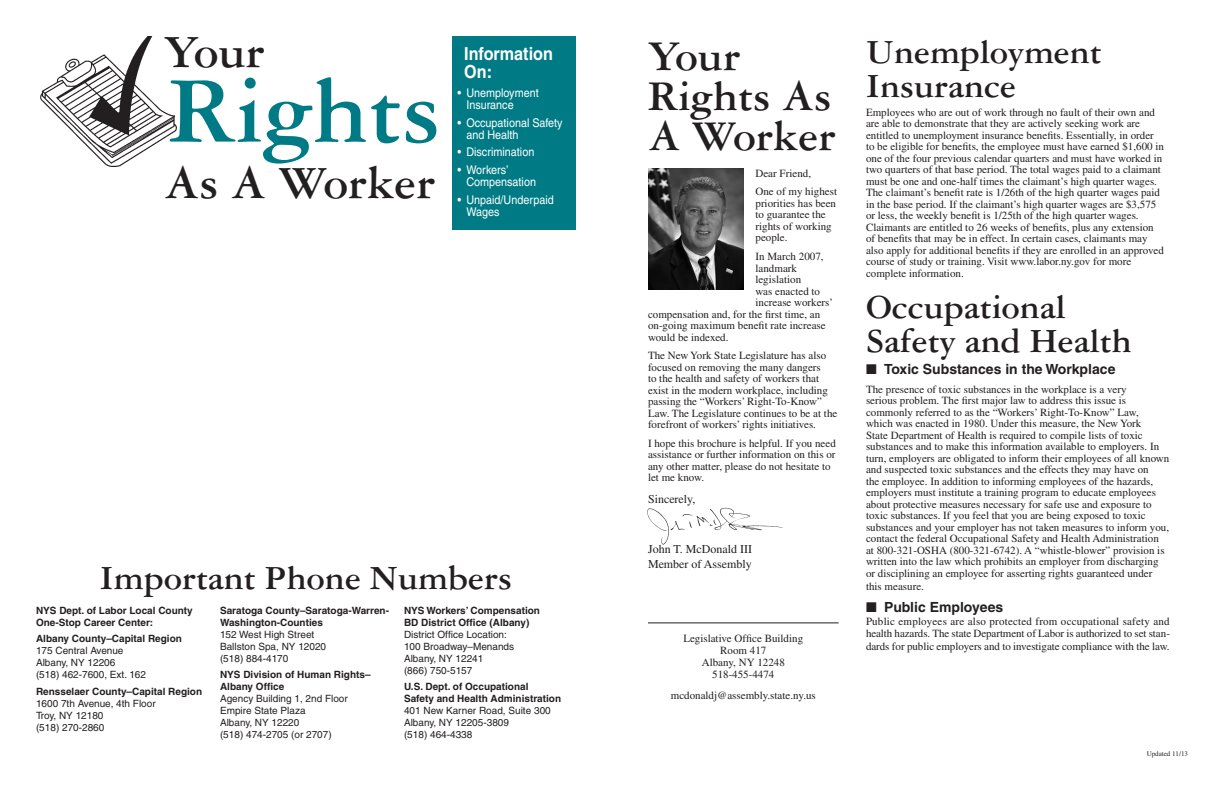
<style>
.page{position:relative;width:1224px;height:792px;background:#fff}
.page>*{position:absolute;margin:0;border:0;box-sizing:border-box;transform-origin:0 0}
.t1{font:700 100px "Garamond Three";color:#007b85}
.t2{font:700 49px "Garamond Three";color:#231f20}
.t3{font:700 45px/40px "Garamond Three";color:#231f20}
.t4{font:700 36px/34px "Garamond Three";color:#231f20}
.t5{font:700 18px/18px "Helvetica";color:#fff;scale:.9 1}
.t6{font:700 14px "Helvetica";color:#231f20}
.t7{font:12px/12px "Helvetica";color:#fff;scale:.9 1}
.t8{font:12px "Times";color:#231f20}
.Body{font:11px/11.5px "Times";color:#231f20}
.Important_numbers_bo{font:10px "Helvetica";color:#231f20}
.Important_numbers_bo-2{font:700 10px/12px "Helvetica";color:#231f20}
.Important_numbers_he{font:700 10px/12px "Helvetica";color:#231f20}
.t9{font:7px "Times";color:#231f20}
</style>
<div class="page">
<img style="left:41px;top:36px;width:135px;height:131px">
<div style="left:452px;top:36px;width:124px;height:193px;background:#007b85"></div>
<hr style="left:648px;top:622px;width:191px;height:1px;background:#231f20">
<img style="left:647px;top:507px;width:136px;height:38px">
<img style="left:648px;top:168px;width:96px;height:121px">
<p class="t2" style="left:164px;top:25px;width:102px">Your</p>
<p class="t1" style="left:169px;top:56px;width:274px">Rights</p>
<p class="t2" style="left:164px;top:156px;width:273px">As A Worker</p>
<p class="t5" style="left:464px;top:45px;width:100px">Information<br>On:</p>
<p class="t7" style="left:466px;top:87px;width:82px;text-indent:-9px">• Unemployment<br>Insurance</p>
<p class="t7" style="left:466px;top:116px;width:109px;text-indent:-9px">• Occupational Safety and Health</p>
<p class="t7" style="left:457px;top:146px;width:87px">• Discrimination</p>
<p class="t7" style="left:466px;top:164px;width:79px;text-indent:-9px">• Workers’<br>Compensation</p>
<p class="t7" style="left:466px;top:194px;width:99px;text-indent:-9px">• Unpaid/Underpaid<br>Wages</p>
<p class="t4" style="left:100px;top:561px;width:414px">Important Phone Numbers</p>
<p class="Important_numbers_he" style="left:36px;top:604px;width:158px">NYS Dept. of Labor Local County<br>One-Stop Career Center:</p>
<p class="Important_numbers_bo-2" style="left:36px;top:633px;width:147px">Albany County–Capital Region</p>
<p class="Important_numbers_bo" style="left:36px;top:645px;width:89px">175 Central Avenue</p>
<p class="Important_numbers_bo" style="left:36px;top:657px;width:81px">Albany, NY 12206</p>
<p class="Important_numbers_bo" style="left:36px;top:669px;width:112px">(518) 462-7600, Ext. 162</p>
<p class="Important_numbers_bo-2" style="left:36px;top:685px;width:168px">Rensselaer County–Capital Region</p>
<p class="Important_numbers_bo" style="left:36px;top:697px;width:121px">1600 7th Avenue, 4th Floor</p>
<p class="Important_numbers_bo" style="left:36px;top:709px;width:69px">Troy, NY 12180</p>
<p class="Important_numbers_bo" style="left:36px;top:721px;width:70px">(518) 270-2860</p>
<p class="Important_numbers_bo-2" style="left:220px;top:604px;width:171px">Saratoga County–Saratoga-Warren-<br>Washington-Counties</p>
<p class="Important_numbers_bo" style="left:220px;top:628px;width:96px">152 West High Street</p>
<p class="Important_numbers_bo" style="left:220px;top:640px;width:108px">Ballston Spa, NY 12020</p>
<p class="Important_numbers_bo" style="left:220px;top:652px;width:70px">(518) 884-4170</p>
<p class="Important_numbers_bo-2" style="left:220px;top:669px;width:152px">NYS Division of Human Rights–<br>Albany Office</p>
<p class="Important_numbers_bo" style="left:220px;top:693px;width:129px">Agency Building 1, 2nd Floor</p>
<p class="Important_numbers_bo" style="left:220px;top:705px;width:87px">Empire State Plaza</p>
<p class="Important_numbers_bo" style="left:220px;top:717px;width:81px">Albany, NY 12220</p>
<p class="Important_numbers_bo" style="left:220px;top:729px;width:113px">(518) 474-2705 (or 2707)</p>
<p class="Important_numbers_bo-2" style="left:404px;top:604px;width:138px">NYS Workers’ Compensation<br>BD District Office (Albany)</p>
<p class="Important_numbers_bo" style="left:404px;top:628px;width:104px">District Office Location:</p>
<p class="Important_numbers_bo" style="left:404px;top:640px;width:112px">100 Broadway–Menands</p>
<p class="Important_numbers_bo" style="left:404px;top:652px;width:81px">Albany, NY 12241</p>
<p class="Important_numbers_bo" style="left:404px;top:664px;width:70px">(866) 750-5157</p>
<p class="Important_numbers_bo-2" style="left:404px;top:681px;width:159px">U.S. Dept. of Occupational<br>Safety and Health Administration</p>
<p class="Important_numbers_bo" style="left:404px;top:705px;width:148px">401 New Karner Road, Suite 300</p>
<p class="Important_numbers_bo" style="left:404px;top:717px;width:107px">Albany, NY 12205-3809</p>
<p class="Important_numbers_bo" style="left:404px;top:729px;width:70px">(518) 464-4338</p>
<h3 class="t3" style="left:648px;top:36px;width:189px">Your<br>Rights As<br>A Worker</h3>
<p class="Body" style="left:756px;top:167px;width:57px">Dear Friend,</p>
<p class="Body" style="left:756px;top:186px;width:83px">One of my highest priorities has been to guarantee the rights of working people.</p>
<p class="Body" style="left:756px;top:251px;width:70px">In March 2007,</p>
<p class="Body" style="left:756px;top:262px;width:43px">landmark</p>
<p class="Body" style="left:756px;top:274px;width:47px">legislation</p>
<p class="Body" style="left:756px;top:285px;width:66px">was enacted to</p>
<p class="Body" style="left:756px;top:297px;width:79px">increase workers’</p>
<p class="Body" style="left:648px;top:308px;width:174px">compensation and, for the first time, an</p>
<p class="Body" style="left:648px;top:320px;width:179px">on-going maximum benefit rate increase</p>
<p class="Body" style="left:648px;top:331px;width:82px">would be indexed.</p>
<p class="Body" style="left:648px;top:350px;width:191px">The New York State Legislature has also focused on removing the many dangers<br>to the health and safety of workers that exist in the modern workplace, including passing the “Workers’ Right-To-Know” Law. The Legislature continues to be at the forefront of workers’ rights initiatives.</p>
<p class="Body" style="left:648px;top:437px;width:189px">I hope this brochure is helpful. If you need assistance or further information on this or any other matter, please do not hesitate to let me know.</p>
<p class="t8" style="left:648px;top:492px;width:49px">Sincerely,</p>
<p class="t8" style="left:648px;top:543px;width:106px">John T. McDonald III</p>
<p class="t8" style="left:648px;top:557px;width:105px">Member of Assembly</p>
<p class="Body" style="left:683px;top:633px;width:121px">Legislative Office Building</p>
<p class="Body" style="left:720px;top:645px;width:48px">Room 417</p>
<p class="Body" style="left:702px;top:657px;width:85px">Albany, NY 12248</p>
<p class="Body" style="left:712px;top:669px;width:64px">518-455-4474</p>
<p class="Body" style="left:671px;top:690px;width:147px">mcdonaldj@assembly.state.ny.us</p>
<h3 class="t4" style="left:866px;top:35px;width:237px">Unemployment<br>Insurance</h3>
<p class="Body" style="left:866px;top:106px;width:299px">Employees who are out of work through no fault of their own and are able to demonstrate that they are actively seeking work are entitled to unemployment insurance benefits. Essentially, in order to be eligible for benefits, the employee must have earned $1,600 in one of the four previous calendar quarters and must have worked in two quarters of that base period. The total wages paid to a claimant must be one and one-half times the claimant’s high quarter wages.<br>The claimant’s benefit rate is 1/26th of the high quarter wages paid in the base period. If the claimant’s high quarter wages are $3,575 or less, the weekly benefit is 1/25th of the high quarter wages.<br>Claimants are entitled to 26 weeks of benefits, plus any extension of benefits that may be in effect. In certain cases, claimants may also apply for additional benefits if they are enrolled in an approved course of study or training. Visit www.labor.ny.gov for more complete information.</p>
<h3 class="t4" style="left:866px;top:290px;width:267px">Occupational<br>Safety and Health</h3>
<p class="t6" style="left:866px;top:361px;width:251px">■ Toxic Substances in the Workplace</p>
<p class="Body" style="left:866px;top:383px;width:305px">The presence of toxic substances in the workplace is a very<br>serious problem. The first major law to address this issue is commonly referred to as the “Workers’ Right-To-Know” Law,<br>which was enacted in 1980. Under this measure, the New York<br>State Department of Health is required to compile lists of toxic substances and to make this information available to employers. In turn, employers are obligated to inform their employees of all known and suspected toxic substances and the effects they may have on<br>the employee. In addition to informing employees of the hazards, employers must institute a training program to educate employees about protective measures necessary for safe use and exposure to toxic substances. If you feel that you are being exposed to toxic substances and your employer has not taken measures to inform you, contact the federal Occupational Safety and Health Administration at 800-321-OSHA (800-321-6742). A “whistle-blower” provision is written into the law which prohibits an employer from discharging or disciplining an employee for asserting rights guaranteed under</p>
<p class="Body" style="left:866px;top:580px;width:60px">this measure.</p>
<p class="t6" style="left:866px;top:599px;width:139px">■ Public Employees</p>
<p class="Body" style="left:866px;top:615px;width:306px;line-height:12.5px;text-align:justify">Public employees are also protected from occupational safety and health hazards. The state Department of Labor is authorized to set stan&shy;dards for public employers and to investigate compliance with the law.</p>
<p class="t9" style="left:1147px;top:750px;width:43px">Updated 11/13</p>
</div>
